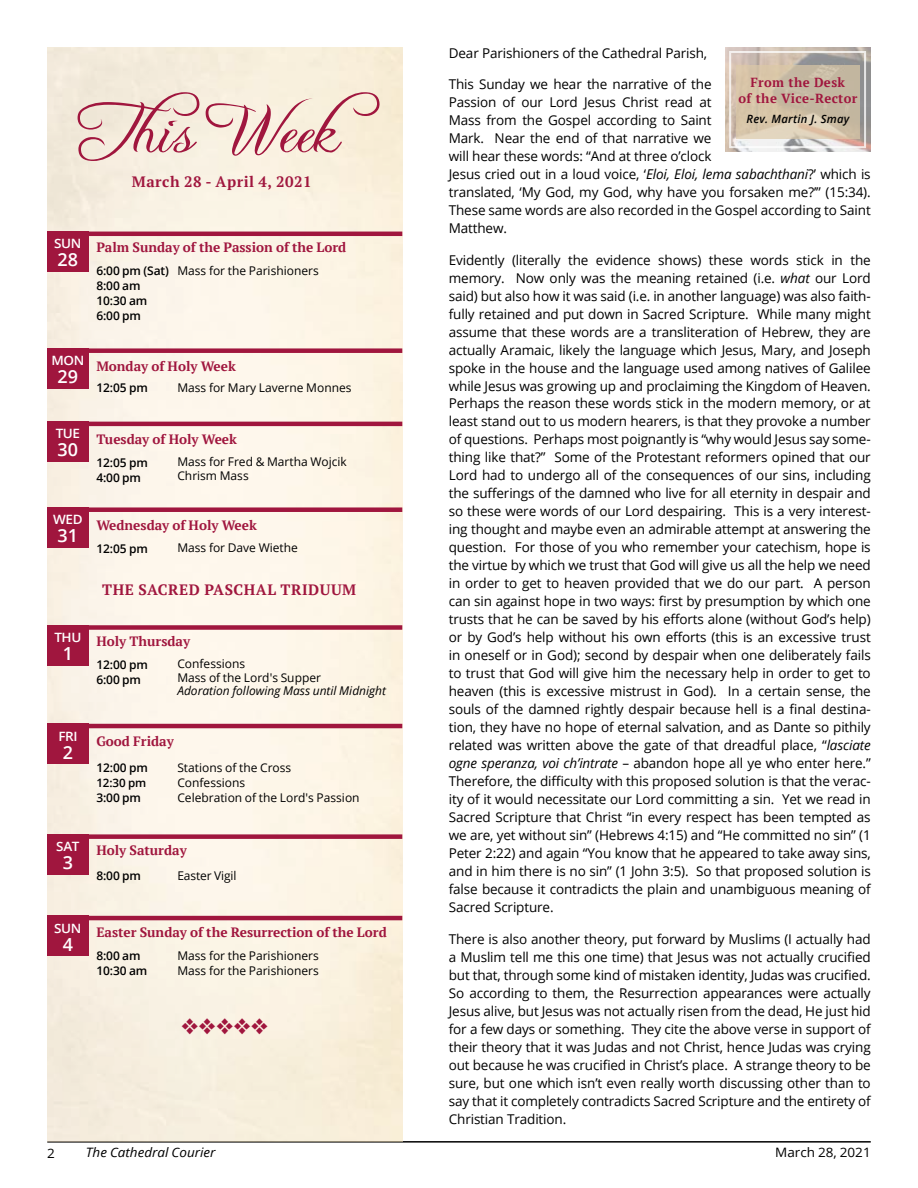
<style>
.page{position:relative;width:918px;height:1188px;background:#fff}
.page>*{position:absolute;margin:0;border:0;box-sizing:border-box;transform-origin:0 0}
.t1{font:67.05px "Freebooter Script";color:#a0163e}
.t2{font:500 22.35px "Z Dingbats";color:#a0163e}
.t3{font:600 18px "Open Sans";letter-spacing:.005em;color:#fff}
.t4{font:700 15px "PT Serif";letter-spacing:.035em;color:#a0163e}
.t5{font:13.5px/18px "Open Sans";letter-spacing:-.01em;color:#000;text-align:justify}
.t6{font:700 13.5px "PT Serif";color:#a0163e}
.t7{font:700 13.2px/15.8px "PT Serif";letter-spacing:.03em;color:#a0163e;text-align:center}
.t8{font:600 12.9px "Open Sans";letter-spacing:-.03em;color:#fff;scale:1.05 1}
.t9{font:italic 12.9px "Open Sans";color:#000;scale:1.04 1}
.t10{font:12.9px "Open Sans";color:#000;scale:1.04 1}
.t11{font:12px/15px "Open Sans";color:#000}
.t12{font:600 12px/15px "Open Sans";letter-spacing:-.01em;color:#000}
.t13{font:italic 12px "Open Sans";color:#000}
.t14{font:600 11.7px "Open Sans";color:#000}
.t15{font:italic 600 11.4px "Open Sans";letter-spacing:.02em;color:#000}
.s1{font-style:italic}
</style>
<div class="page">
<hr style="left:47px;top:1141px;width:824px;height:2px;background:#000">
<img style="left:47px;top:47px;width:355px;height:1094px">
<div style="left:47px;top:232px;width:42px;height:40px;background:#a0163e"></div>
<hr style="left:47px;top:232px;width:355px;height:4px;background:#a0163e">
<div style="left:47px;top:348px;width:42px;height:41px;background:#a0163e"></div>
<div style="left:47px;top:348px;width:355px;height:5px;background:#a0163e"></div>
<div style="left:47px;top:422px;width:42px;height:40px;background:#a0163e"></div>
<hr style="left:47px;top:422px;width:355px;height:4px;background:#a0163e">
<div style="left:47px;top:507px;width:42px;height:41px;background:#a0163e"></div>
<div style="left:47px;top:507px;width:355px;height:5px;background:#a0163e"></div>
<div style="left:47px;top:625px;width:42px;height:40px;background:#a0163e"></div>
<div style="left:47px;top:625px;width:355px;height:5px;background:#a0163e"></div>
<div style="left:47px;top:724px;width:42px;height:40px;background:#a0163e"></div>
<hr style="left:47px;top:724px;width:355px;height:4px;background:#a0163e">
<div style="left:47px;top:834px;width:42px;height:41px;background:#a0163e"></div>
<div style="left:47px;top:834px;width:355px;height:5px;background:#a0163e"></div>
<div style="left:47px;top:916px;width:42px;height:40px;background:#a0163e"></div>
<hr style="left:47px;top:916px;width:355px;height:4px;background:#a0163e">
<img style="left:725px;top:47px;width:145px;height:105px">
<div style="left:729px;top:51px;width:137px;height:97px;border:2px solid #fff"></div>
<svg style="left:736px;top:65px;width:123px;height:74px;background:#cfc0a7"></svg>
<h1 class="t1" style="left:84px;top:89px;width:299px">Thi s We e k</h1>
<p class="t4" style="left:132px;top:172px;width:181px">March 28 - April 4, 2021</p>
<p class="t8" style="left:54px;top:235px;width:27px">SUN</p>
<h3 class="t3" style="left:58px;top:247px;width:22px">28</h3>
<p class="t8" style="left:51px;top:352px;width:33px">MON</p>
<h3 class="t3" style="left:58px;top:364px;width:22px">29</h3>
<p class="t6" style="left:96px;top:239px;width:251px">Palm Sunday of the Passion of the Lord</p>
<p class="t12" style="left:96px;top:263px;width:74px">6:00 pm (Sat)<br>8:00 am<br>10:30 am<br>6:00 pm</p>
<p class="t11" style="left:177px;top:263px;width:143px">Mass for the Parishioners</p>
<p class="t6" style="left:96px;top:357px;width:141px">Monday of Holy Week</p>
<p class="t12" style="left:96px;top:380px;width:53px">12:05 pm</p>
<p class="t11" style="left:177px;top:380px;width:176px">Mass for Mary Laverne Monnes</p>
<p class="t8" style="left:56px;top:425px;width:25px">TUE</p>
<h3 class="t3" style="left:58px;top:438px;width:22px">30</h3>
<p class="t8" style="left:53px;top:511px;width:30px">WED</p>
<h3 class="t3" style="left:58px;top:523px;width:22px">31</h3>
<p class="t6" style="left:96px;top:430px;width:142px">Tuesday of Holy Week</p>
<p class="t12" style="left:96px;top:455px;width:53px">12:05 pm<br>4:00 pm</p>
<p class="t11" style="left:177px;top:455px;width:171px;line-height:13.5px">Mass for Fred &amp; Martha Wojcik<br>Chrism Mass</p>
<p class="t6" style="left:96px;top:516px;width:162px">Wednesday of Holy Week</p>
<p class="t12" style="left:96px;top:541px;width:53px">12:05 pm</p>
<p class="t11" style="left:177px;top:540px;width:122px">Mass for Dave Wiethe</p>
<p class="t4" style="left:102px;top:580px;width:255px">THE SACRED PASCHAL TRIDUUM</p>
<p class="t8" style="left:54px;top:629px;width:27px">THU</p>
<h3 class="t3" style="left:63px;top:641px;width:12px">1</h3>
<p class="t6" style="left:96px;top:632px;width:95px">Holy Thursday</p>
<p class="t12" style="left:96px;top:657px;width:53px">12:00 pm<br>6:00 pm</p>
<p class="t11" style="left:177px;top:657px;width:145px;line-height:13.5px">Confessions<br>Mass of the Lord's Supper</p>
<p class="t13" style="left:177px;top:683px;width:210px">Adoration following Mass until Midnight</p>
<p class="t8" style="left:58px;top:727px;width:20px">FRI</p>
<h3 class="t3" style="left:63px;top:740px;width:12px">2</h3>
<p class="t6" style="left:96px;top:732px;width:79px">Good Friday</p>
<p class="t12" style="left:96px;top:760px;width:53px">12:00 pm</p>
<p class="t14" style="left:96px;top:775px;width:51px">12:30 pm</p>
<p class="t12" style="left:96px;top:790px;width:46px">3:00 pm</p>
<p class="t11" style="left:177px;top:760px;width:184px">Stations of the Cross<br>Confessions<br>Celebration of the Lord's Passion</p>
<p class="t8" style="left:56px;top:838px;width:24px">SAT</p>
<h3 class="t3" style="left:63px;top:850px;width:12px">3</h3>
<p class="t6" style="left:96px;top:842px;width:92px">Holy Saturday</p>
<p class="t12" style="left:96px;top:868px;width:46px">8:00 pm</p>
<p class="t11" style="left:177px;top:868px;width:61px">Easter Vigil</p>
<p class="t8" style="left:54px;top:919px;width:27px">SUN</p>
<h3 class="t3" style="left:63px;top:932px;width:12px">4</h3>
<p class="t6" style="left:96px;top:923px;width:292px">Easter Sunday of the Resurrection of the Lord</p>
<p class="t12" style="left:96px;top:947px;width:52px">8:00 am<br>10:30 am</p>
<p class="t11" style="left:177px;top:947px;width:143px">Mass for the Parishioners<br>Mass for the Parishioners</p>
<h2 class="t2" style="left:181px;top:1016px;width:89px">❖❖❖❖❖</h2>
<p class="t5" style="left:449px;top:43px;width:260px">Dear Parishioners of the Cathedral Parish,</p>
<p class="t5" style="left:449px;top:75px;width:423px;text-align:left">This Sunday we hear the narrative of the<br>Passion of our Lord Jesus Christ read at<br>Mass from the Gospel according to Saint<br>Mark. Near the end of that narrative we<br>will hear these words: “And at three o’clock<br>Jesus cried out in a loud voice, ‘<span class="s1">Eloi, Eloi, lema sabachthani</span>?’ which is translated, ‘My God, my God, why have you forsaken me?’” (15:34).<br>These same words are also recorded in the Gospel according to Saint Matthew.</p>
<p class="t5" style="left:449px;top:250px;width:424px">Evidently (literally the evidence shows) these words stick in the memory. Now only was the meaning retained (i.e. <span class="s1">what</span> our Lord said) but also how it was said (i.e. in another language) was also faith&shy;fully retained and put down in Sacred Scripture. While many might assume that these words are a transliteration of Hebrew, they are actually Aramaic, likely the language which Jesus, Mary, and Joseph spoke in the house and the language used among natives of Galilee while Jesus was growing up and proclaiming the Kingdom of Heaven.<br>Perhaps the reason these words stick in the modern memory, or at least stand out to us modern hearers, is that they provoke a number of questions. Perhaps most poignantly is “why would Jesus say some&shy;thing like that?” Some of the Protestant reformers opined that our Lord had to undergo all of the consequences of our sins, including the sufferings of the damned who live for all eternity in despair and so these were words of our Lord despairing. This is a very interest&shy;ing thought and maybe even an admirable attempt at answering the question. For those of you who remember your catechism, hope is the virtue by which we trust that God will give us all the help we need in order to get to heaven provided that we do our part. A person can sin against hope in two ways: first by presumption by which one trusts that he can be saved by his efforts alone (without God’s help) or by God’s help without his own efforts (this is an excessive trust in oneself or in God); second by despair when one deliberately fails to trust that God will give him the necessary help in order to get to heaven (this is excessive mistrust in God). In a certain sense, the souls of the damned rightly despair because hell is a final destina&shy;tion, they have no hope of eternal salvation, and as Dante so pithily related was written above the gate of that dreadful place, “<span class="s1">lasciate ogne speranza, voi ch’intrate</span> – abandon hope all ye who enter here.” Therefore, the difficulty with this proposed solution is that the verac&shy;ity of it would necessitate our Lord committing a sin. Yet we read in Sacred Scripture that Christ “in every respect has been tempted as we are, yet without sin” (Hebrews 4:15) and “He committed no sin” (1<br>Peter 2:22) and again “You know that he appeared to take away sins, and in him there is no sin” (1 John 3:5). So that proposed solution is false because it contradicts the plain and unambiguous meaning of Sacred Scripture.</p>
<p class="t5" style="left:449px;top:930px;width:423px">There is also another theory, put forward by Muslims (I actually had a Muslim tell me this one time) that Jesus was not actually crucified but that, through some kind of mistaken identity, Judas was crucified.<br>So according to them, the Resurrection appearances were actually Jesus alive, but Jesus was not actually risen from the dead, He just hid for a few days or something. They cite the above verse in support of their theory that it was Judas and not Christ, hence Judas was crying out because he was crucified in Christ’s place. A strange theory to be sure, but one which isn’t even really worth discussing other than to say that it completely contradicts Sacred Scripture and the entirety of Christian Tradition.</p>
<p class="t7" style="left:739px;top:74px;width:120px">From the Desk<br>of the Vice-Rector</p>
<p class="t15" style="left:747px;top:111px;width:104px">Rev. Martin J. Smay</p>
<p class="t10" style="left:47px;top:1144px;width:9px">2</p>
<p class="t9" style="left:86px;top:1143px;width:126px">The Cathedral Courier</p>
<p class="t10" style="left:775px;top:1143px;width:93px">March 28, 2021</p>
</div>
